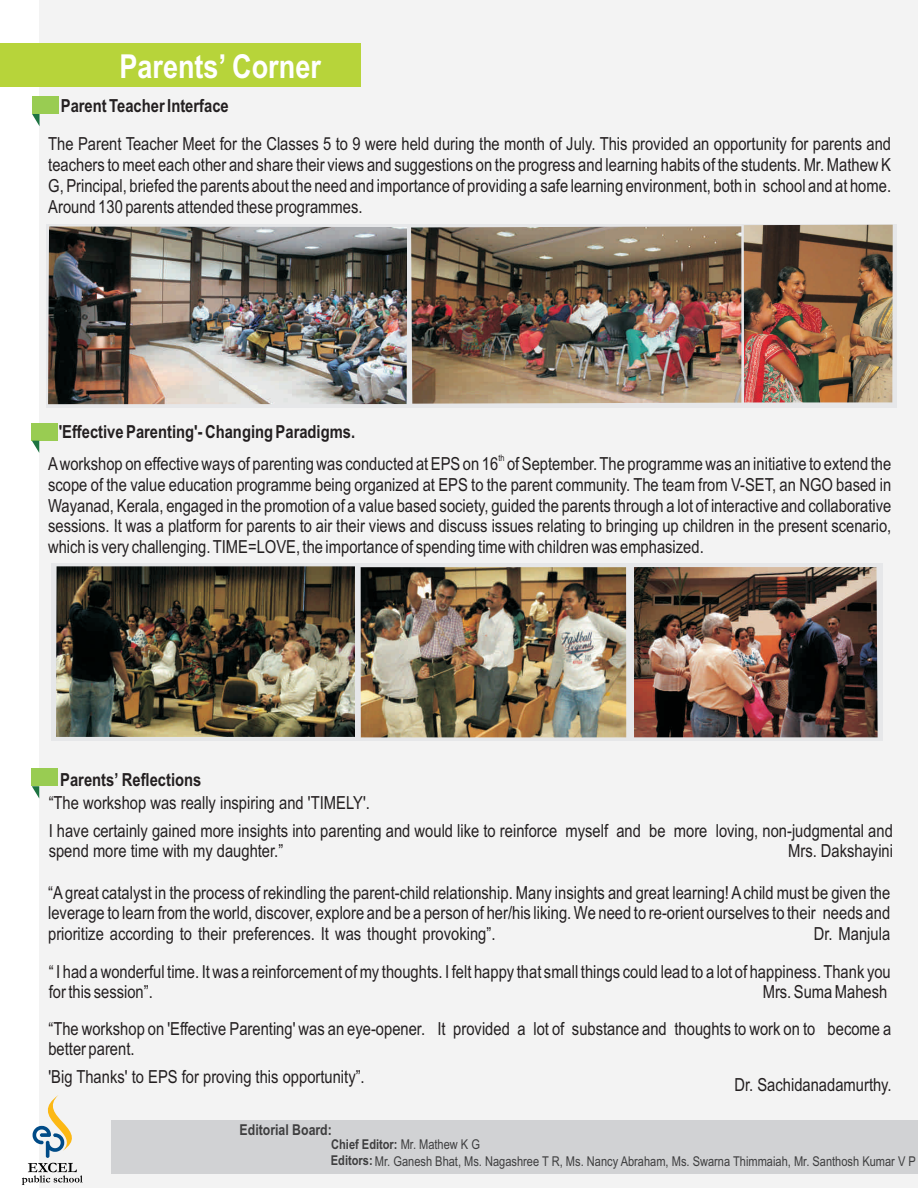
<style>
.page{position:relative;width:918px;height:1188px;background:#fff}
.page>*{position:absolute;margin:0;border:0;box-sizing:border-box;transform-origin:0 0}
.t1{font:700 33px "Arial Narrow";color:#fff}
.t2{font:18px/20.7px "Arial Narrow";color:#231f20;text-align:justify}
.t3{font:700 18px "Arial Narrow";color:#231f20}
.t4{font:700 15px "Arial Narrow";color:#3e3e3f}
.t5{font:13.5px/16.5px "Arial Narrow";color:#3e3e3f}
.t6{font:9px "Arial Narrow";color:#231f20}
.s1{font-weight:700}
</style>
<div class="page">
<div style="left:39px;top:0;width:879px;height:1188px;background:#f3f3f3"></div>
<svg style="left:22px;top:1095px;width:61px;height:90px"></svg>
<div style="left:0;top:43px;width:361px;height:44px;background:#b7d43a"></div>
<div style="left:52px;top:563px;width:831px;height:178px;background:#e6e7e9"></div>
<img style="left:361px;top:567px;width:265px;height:170px">
<div style="left:32px;top:96px;width:27px;height:18px;background:#99cc52"></div>
<svg style="left:32px;top:114px;width:8px;height:12px"></svg>
<div style="left:32px;top:423px;width:26px;height:18px;background:#99cc52"></div>
<svg style="left:32px;top:441px;width:7px;height:12px"></svg>
<div style="left:112px;top:1120px;width:806px;height:53px;background:#d1d2d4"></div>
<svg style="left:46px;top:224px;width:851px;height:183px;fill:#e6e7e9"></svg>
<img style="left:48px;top:227px;width:358px;height:177px">
<img style="left:411px;top:226px;width:330px;height:178px">
<img style="left:744px;top:225px;width:149px;height:177px">
<img style="left:634px;top:567px;width:244px;height:170px">
<img style="left:56px;top:566px;width:299px;height:171px">
<div style="left:32px;top:769px;width:26px;height:17px;background:#99cc52"></div>
<svg style="left:32px;top:786px;width:7px;height:12px"></svg>
<h1 class="t1" style="left:119px;top:54px;width:203px">Parents’ Corner</h1>
<p class="t3" style="left:61px;top:99px;width:169px">Parent Teacher Interface</p>
<p class="t2" style="left:48px;top:135px;width:844px">The Parent Teacher Meet for the Classes 5 to 9 were held during the month of July. This provided an opportunity for parents and teachers to meet each other and share their views and suggestions on the progress and learning habits of the students. Mr. Mathew K G, Principal, briefed the parents about the need and importance of providing a safe learning environment, both in school and at home.<br>Around 130 parents attended these programmes.</p>
<p class="t3" style="left:59px;top:425px;width:298px">'Effective Parenting'- Changing Paradigms.</p>
<p class="t6" style="left:498px;top:455px;width:8px">th</p>
<p class="t2" style="left:48px;top:455px;width:845px">Aworkshop on effective ways of parenting was conducted at EPS on 16 of September. The programme was an initiative to extend the scope of the value education programme being organized at EPS to the parent community. The team from V-SET, an NGO based in Wayanad, Kerala, engaged in the promotion of a value based society, guided the parents through a lot of interactive and collaborative sessions. It was a platform for parents to air their views and discuss issues relating to bringing up children in the present scenario, which is very challenging. TIME=LOVE, the importance of spending time with children was emphasized.</p>
<p class="t3" style="left:60px;top:773px;width:143px">Parents’ Reflections</p>
<p class="t2" style="left:49px;top:790px;width:846px;line-height:27.9px">“The workshop was really inspiring and 'TIMELY'.<br>I have certainly gained more insights into parenting and would like to reinforce myself and be more loving, non-judgmental and</p>
<p class="t2" style="left:49px;top:842px;width:236px">spend more time with my daughter.”</p>
<p class="t2" style="left:788px;top:842px;width:106px">Mrs. Dakshayini</p>
<p class="t2" style="left:48px;top:884px;width:844px">“Agreat catalyst in the process of rekindling the parent-child relationship. Many insights and great learning! Achild must be given the leverage to learn from the world, discover, explore and be a person of her/his liking. We need to re-orient ourselves to their needs and prioritize according to their preferences. It was thought provoking”.</p>
<p class="t2" style="left:49px;top:916px;width:844px;line-height:38px;text-align:right">Dr. Manjula<br>“ I had a wonderful time. It was a reinforcement of my thoughts. I felt happy that small things could lead to a lot of happiness. Thank you</p>
<p class="t2" style="left:49px;top:983px;width:106px">for this session”.</p>
<p class="t2" style="left:48px;top:975px;width:844px;line-height:36.6px;text-align:right">Mrs. Suma Mahesh<br>“The workshop on 'Effective Parenting' was an eye-opener. It provided a lot of substance and thoughts to work on to become a</p>
<p class="t2" style="left:48px;top:1036px;width:318px;line-height:27.9px">better parent.<br>'Big Thanks' to EPS for proving this opportunity”.</p>
<p class="t4" style="left:240px;top:1124px;width:94px">Editorial Board:</p>
<p class="t2" style="left:734px;top:1076px;width:159px">Dr. Sachidanadamurthy.</p>
<p class="t5" style="left:331px;top:1137px;width:587px"><span class="s1">Chief Editor:</span> Mr. Mathew K G<br><span class="s1">Editors:</span> Mr. Ganesh Bhat, Ms. Nagashree T R, Ms. Nancy Abraham, Ms. Swarna Thimmaiah, Mr. Santhosh Kumar V P</p>
</div>
